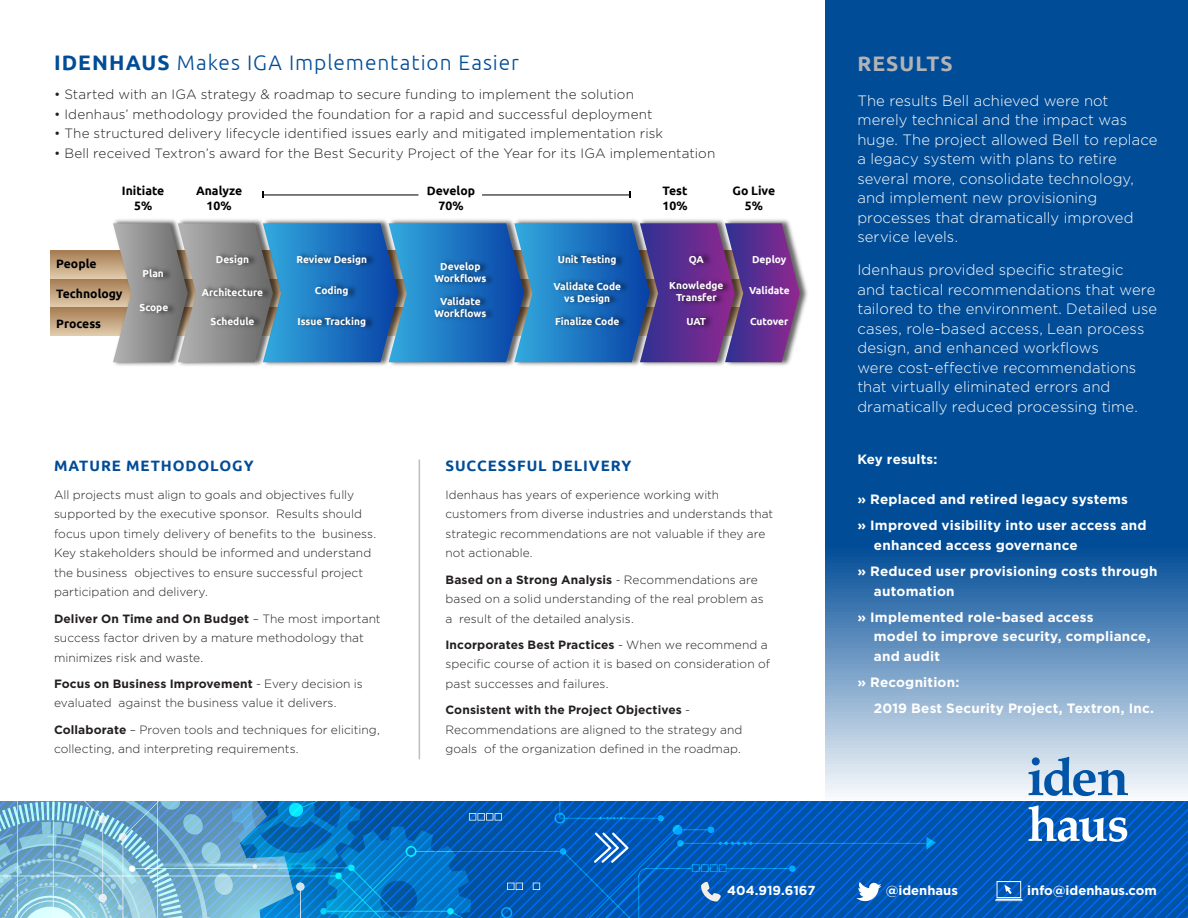
<style>
.page{position:relative;width:1188px;height:918px;background:#fff}
.page>*{position:absolute;margin:0;border:0;box-sizing:border-box;transform-origin:0 0}
.t1{font:300 21px "Ubuntu";letter-spacing:.045em;color:#004c97}
.t2{font:700 21px "Ubuntu";letter-spacing:.05em;color:#b2b3b7}
.t3{font:300 15px/19.5px "Gotham HTF";letter-spacing:.005em;color:#fff}
.t4{font:700 15px "Ubuntu";letter-spacing:.06em;color:#004c97}
.t5{font:300 13.5px "Gotham HTF";letter-spacing:.01em;color:#231f20}
.t6{font:700 13.5px/19.5px "Gotham HTF";letter-spacing:.015em;color:#fff}
.t7{font:700 13.05px "Gotham";color:#fff}
.t8{font:700 12.15px/14.5px "Ubuntu";color:#000;text-align:center}
.t9{font:300 12px/19.5px "Gotham HTF";letter-spacing:.005em;color:#231f20}
.t10{font:700 10.2px/12.1px "Ubuntu";color:#fff;text-align:center}
.s1{font-weight:700}
</style>
<div class="page">
<svg style="left:720px;top:801px;width:468px;height:24px;background:#0057b7"></svg>
<svg style="left:664px;top:825px;width:88px;height:93px;background:#005cbb"></svg>
<svg style="left:0;top:801px;width:664px;height:117px;background:#368ac6"></svg>
<svg style="left:701px;top:882px;width:20px;height:20px"></svg>
<svg style="left:825px;top:0;width:363px;height:797px;background:#2465a5"></svg>
<hr style="left:419px;top:460px;width:1px;height:299px;background:#bcbdc0">
<svg style="left:1029px;top:757px;width:99px;height:39px;background:#8db1d5"></svg>
<svg style="left:752px;top:805px;width:436px;height:113px;background:#095eba"></svg>
<div style="left:50px;top:251px;width:733px;height:28px;background:linear-gradient(to bottom,#a77d54,#dec9a9)"></div>
<div style="left:50px;top:279px;width:733px;height:28px;background:linear-gradient(to bottom,#a67c52,#ddc8a8)"></div>
<svg style="left:50px;top:307px;width:61px;height:29px;background:#c3a37f"></svg>
<img style="left:284px;top:219px;width:102px;height:147px">
<img style="left:386px;top:219px;width:126px;height:147px">
<img style="left:199px;top:219px;width:85px;height:147px">
<img style="left:111px;top:219px;width:88px;height:147px">
<img style="left:512px;top:219px;width:125px;height:147px">
<img style="left:637px;top:219px;width:85px;height:147px">
<img style="left:722px;top:219px;width:86px;height:147px">
<svg style="left:113px;top:223px;width:687px;height:139px;background:#516fa6"></svg>
<img style="left:140px;top:262px;width:35px;height:23px">
<img style="left:213px;top:248px;width:47px;height:24px">
<img style="left:199px;top:280px;width:75px;height:24px">
<img style="left:137px;top:296px;width:42px;height:24px">
<img style="left:432px;top:255px;width:65px;height:34px">
<img style="left:432px;top:289px;width:65px;height:37px">
<img style="left:208px;top:310px;width:57px;height:24px">
<img style="left:294px;top:248px;width:83px;height:24px">
<img style="left:312px;top:278px;width:47px;height:24px">
<img style="left:295px;top:310px;width:81px;height:24px">
<img style="left:687px;top:248px;width:28px;height:24px">
<img style="left:684px;top:311px;width:33px;height:23px">
<img style="left:666px;top:274px;width:68px;height:37px">
<img style="left:556px;top:248px;width:71px;height:24px">
<img style="left:551px;top:274px;width:81px;height:37px">
<img style="left:553px;top:310px;width:77px;height:24px">
<hr style="left:482px;top:194px;width:148px;height:1px;background:#000">
<hr style="left:263px;top:194px;width:156px;height:1px;background:#000">
<p class="t1" style="left:54px;top:50px;width:467px"><span class="s1">IDENHAUS</span> Makes IGA Implementation Easier</p>
<p class="t5" style="left:54px;top:87px;width:581px">• Started with an IGA strategy &amp; roadmap to secure funding to implement the solution</p>
<p class="t5" style="left:54px;top:107px;width:600px">• Idenhaus’ methodology provided the foundation for a rapid and successful deployment</p>
<p class="t5" style="left:54px;top:126px;width:611px">• The structured delivery lifecycle identified issues early and mitigated implementation risk</p>
<p class="t5" style="left:54px;top:146px;width:663px">• Bell received Textron’s award for the Best Security Project of the Year for its IGA implementation</p>
<p class="t8" style="left:122px;top:183px;width:44px">Initiate<br>5%</p>
<p class="t8" style="left:196px;top:183px;width:48px">Analyze<br>10%</p>
<p class="t8" style="left:427px;top:183px;width:50px">Develop<br>70%</p>
<p class="t8" style="left:663px;top:183px;width:26px;text-align:left">Test<br>10%</p>
<p class="t8" style="left:732px;top:183px;width:44px">Go Live<br>5%</p>
<p class="t8" style="left:56px;top:256px;width:42px">People</p>
<p class="t8" style="left:56px;top:286px;width:68px">Technology</p>
<p class="t8" style="left:56px;top:316px;width:46px">Process</p>
<p class="t10" style="left:142px;top:267px;width:23px">Plan</p>
<p class="t10" style="left:139px;top:301px;width:30px">Scope</p>
<p class="t10" style="left:216px;top:253px;width:35px">Design</p>
<p class="t10" style="left:202px;top:286px;width:63px">Architecture</p>
<p class="t10" style="left:210px;top:315px;width:46px">Schedule</p>
<p class="t10" style="left:297px;top:253px;width:72px">Review Design</p>
<p class="t10" style="left:315px;top:284px;width:35px">Coding</p>
<p class="t10" style="left:749px;top:284px;width:42px">Validate</p>
<p class="t10" style="left:298px;top:315px;width:70px">Issue Tracking</p>
<p class="t10" style="left:752px;top:253px;width:36px">Deploy</p>
<p class="t10" style="left:558px;top:253px;width:60px">Unit Testing</p>
<p class="t10" style="left:553px;top:280px;width:69px">Validate Code vs Design</p>
<p class="t10" style="left:555px;top:315px;width:66px">Finalize Code</p>
<p class="t10" style="left:689px;top:253px;width:17px">QA</p>
<p class="t10" style="left:434px;top:260px;width:53px">Develop<br>Workflows</p>
<p class="t10" style="left:434px;top:295px;width:53px">Validate<br>Workflows</p>
<p class="t10" style="left:669px;top:279px;width:56px">Knowledge<br>Transfer</p>
<p class="t10" style="left:750px;top:316px;width:40px">Cutover</p>
<p class="t10" style="left:687px;top:316px;width:21px">UAT</p>
<p class="t4" style="left:54px;top:457px;width:201px">MATURE METHODOLOGY</p>
<p class="t4" style="left:446px;top:457px;width:187px">SUCCESSFUL DELIVERY</p>
<p class="t9" style="left:54px;top:485px;width:324px">All projects must align to goals and objectives fully supported by the executive sponsor. Results should focus upon timely delivery of benefits to the business.<br>Key stakeholders should be informed and understand the business objectives to ensure successful project participation and delivery.</p>
<p class="t9" style="left:54px;top:608px;width:328px"><span class="s1">Deliver On Time and On Budget</span> – The most important success factor driven by a mature methodology that minimizes risk and waste.</p>
<p class="t9" style="left:54px;top:674px;width:310px"><span class="s1">Focus on Business Improvement</span> - Every decision is evaluated against the business value it delivers.</p>
<p class="t9" style="left:54px;top:719px;width:327px"><span class="s1">Collaborate</span> – Proven tools and techniques for eliciting, collecting, and interpreting requirements.</p>
<p class="t9" style="left:446px;top:485px;width:329px">Idenhaus has years of experience working with customers from diverse industries and understands that strategic recommendations are not valuable if they are not actionable.</p>
<p class="t9" style="left:446px;top:569px;width:320px"><span class="s1">Based on a Strong Analysis</span> - Recommendations are based on a solid understanding of the real problem as a result of the detailed analysis.</p>
<p class="t9" style="left:446px;top:635px;width:326px"><span class="s1">Incorporates Best Practices</span> - When we recommend a specific course of action it is based on consideration of past successes and failures.</p>
<p class="t9" style="left:446px;top:700px;width:298px"><span class="s1">Consistent with the Project Objectives</span> -<br>Recommendations are aligned to the strategy and goals of the organization defined in the roadmap.</p>
<p class="t2" style="left:857px;top:51px;width:97px">RESULTS</p>
<p class="t3" style="left:857px;top:91px;width:302px">The results Bell achieved were not merely technical and the impact was huge. The project allowed Bell to replace a legacy system with plans to retire several more, consolidate technology, and implement new provisioning processes that dramatically improved service levels.</p>
<p class="t3" style="left:857px;top:260px;width:301px">Idenhaus provided specific strategic<br>and tactical recommendations that were tailored to the environment. Detailed use cases, role-based access, Lean process design, and enhanced workflows<br>were cost- effective recommendations that virtually eliminated errors and dramatically reduced processing time.</p>
<p class="t6" style="left:857px;top:449px;width:82px">Key results:</p>
<p class="t6" style="left:857px;top:489px;width:272px">» Replaced and retired legacy systems</p>
<p class="t6" style="left:874px;top:515px;width:274px;text-indent:-16px">» Improved visibility into user access and enhanced access governance</p>
<p class="t6" style="left:874px;top:561px;width:285px;text-indent:-16px">» Reduced user provisioning costs through automation</p>
<p class="t6" style="left:874px;top:607px;width:278px;text-indent:-16px">» Implemented role-based access<br>model to improve security, compliance, and audit</p>
<p class="t6" style="left:857px;top:672px;width:104px">» Recognition:</p>
<p class="t6" style="left:874px;top:698px;width:282px">2019 Best Security Project, Textron, Inc.</p>
<p class="t7" style="left:727px;top:882px;width:90px">404.919.6167</p>
<p class="t7" style="left:886px;top:882px;width:74px">@idenhaus</p>
<p class="t7" style="left:1027px;top:882px;width:131px">info@idenhaus.com</p>
</div>
